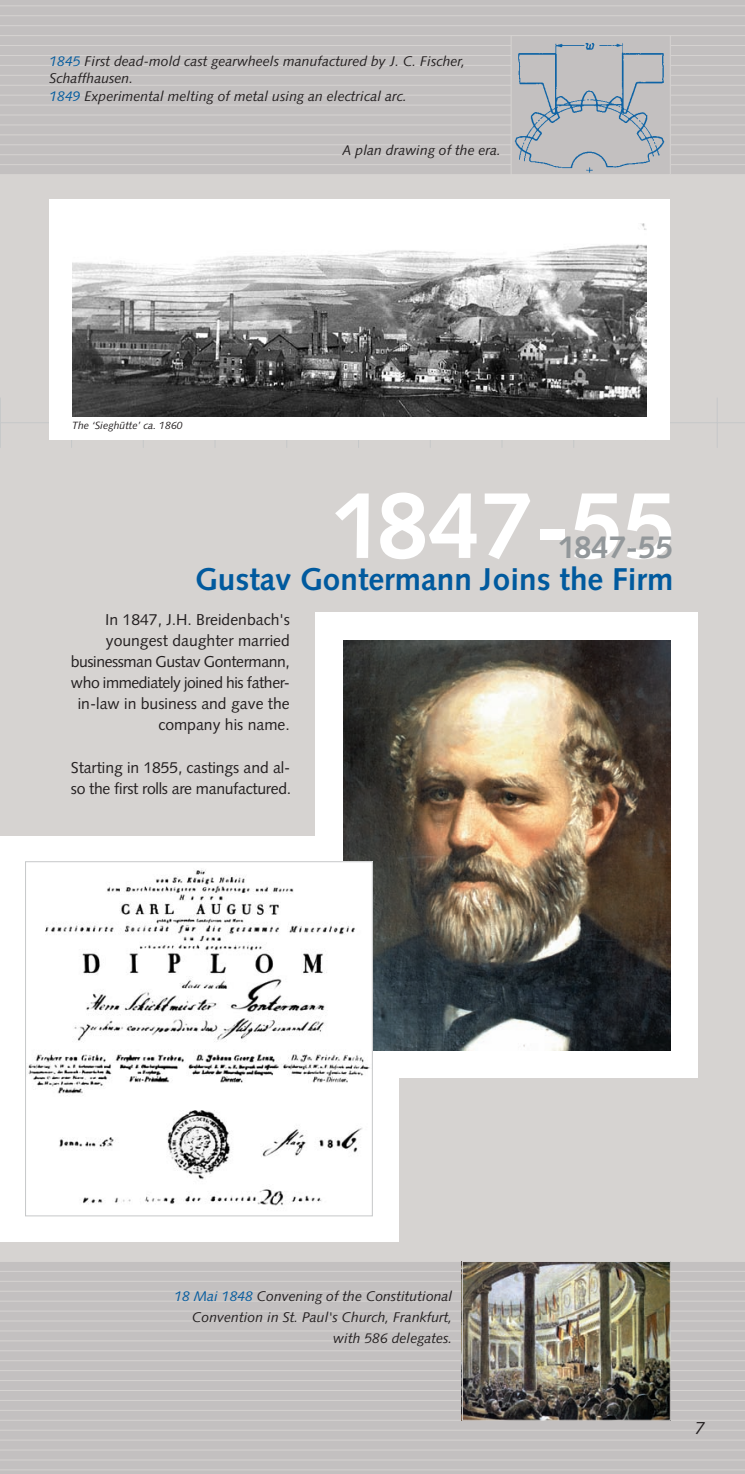
<style>
.page{position:relative;width:745px;height:1474px;background:#fff}
.page>*{position:absolute;margin:0;border:0;box-sizing:border-box;transform-origin:0 0}
.t1{font:700 94.5px "Syntax";color:#fff}
.t2{font:700 31.5px "Syntax";color:#015a9e}
.t3{font:700 31.5px "Syntax";color:#92979a}
.t4{font:italic 17.5px "Syntax";color:#231f20}
.t5{font:15.75px/21px "Syntax";letter-spacing:-.005em;color:#231f20;text-align:right}
.t6{font:italic 14px/21px "Syntax";color:#231f20;text-align:right}
.t7{font:italic 10.5px "Syntax";color:#231f20}
.s1{color:#015a9e}
</style>
<div class="page">
<div style="left:0;top:0;width:744px;height:1473px;background:#d6d3d1"></div>
<div style="left:0;top:0;width:744px;height:174px;background:#c3c0c0"></div>
<div style="left:0;top:1261px;width:744px;height:212px;background:#c3c0c0"></div>
<hr style="left:0;top:164px;width:744px;height:1px;background:#d6d3d1">
<hr style="left:0;top:154px;width:744px;height:1px;background:#d6d3d1">
<hr style="left:0;top:144px;width:744px;height:1px;background:#d6d3d1">
<hr style="left:0;top:135px;width:744px;height:1px;background:#d6d3d1">
<hr style="left:0;top:125px;width:744px;height:1px;background:#d6d3d1">
<hr style="left:0;top:115px;width:744px;height:1px;background:#d6d3d1">
<hr style="left:0;top:105px;width:744px;height:1px;background:#d6d3d1">
<hr style="left:0;top:95px;width:744px;height:1px;background:#d6d3d1">
<hr style="left:0;top:85px;width:744px;height:1px;background:#d6d3d1">
<hr style="left:0;top:75px;width:744px;height:1px;background:#d6d3d1">
<hr style="left:0;top:65px;width:744px;height:1px;background:#d6d3d1">
<hr style="left:0;top:55px;width:744px;height:1px;background:#d6d3d1">
<hr style="left:0;top:45px;width:744px;height:1px;background:#d6d3d1">
<hr style="left:0;top:35px;width:744px;height:1px;background:#d6d3d1">
<hr style="left:0;top:25px;width:744px;height:1px;background:#d6d3d1">
<hr style="left:0;top:15px;width:744px;height:1px;background:#d6d3d1">
<hr style="left:0;top:6px;width:744px;height:1px;background:#d6d3d1">
<hr style="left:0;top:0;width:744px;height:1px;background:#d6d3d1">
<hr style="left:0;top:1419px;width:744px;height:1px;background:#d6d3d1">
<hr style="left:0;top:1409px;width:744px;height:1px;background:#d6d3d1">
<hr style="left:0;top:1399px;width:744px;height:1px;background:#d6d3d1">
<hr style="left:0;top:1390px;width:744px;height:1px;background:#d6d3d1">
<hr style="left:0;top:1380px;width:744px;height:1px;background:#d6d3d1">
<hr style="left:0;top:1370px;width:744px;height:1px;background:#d6d3d1">
<hr style="left:0;top:1360px;width:744px;height:1px;background:#d6d3d1">
<hr style="left:0;top:1350px;width:744px;height:1px;background:#d6d3d1">
<hr style="left:0;top:1340px;width:744px;height:1px;background:#d6d3d1">
<hr style="left:0;top:1330px;width:744px;height:1px;background:#d6d3d1">
<hr style="left:0;top:1320px;width:744px;height:1px;background:#d6d3d1">
<hr style="left:0;top:1310px;width:744px;height:1px;background:#d6d3d1">
<hr style="left:0;top:1300px;width:744px;height:1px;background:#d6d3d1">
<hr style="left:0;top:1290px;width:744px;height:1px;background:#d6d3d1">
<hr style="left:0;top:1280px;width:744px;height:1px;background:#d6d3d1">
<hr style="left:0;top:1270px;width:744px;height:1px;background:#d6d3d1">
<hr style="left:0;top:1261px;width:744px;height:1px;background:#d6d3d1">
<hr style="left:0;top:1473px;width:744px;height:1px;background:#d6d3d1">
<hr style="left:0;top:1469px;width:744px;height:1px;background:#d6d3d1">
<hr style="left:0;top:1459px;width:744px;height:1px;background:#d6d3d1">
<hr style="left:0;top:1449px;width:744px;height:1px;background:#d6d3d1">
<hr style="left:0;top:1439px;width:744px;height:1px;background:#d6d3d1">
<hr style="left:0;top:1429px;width:744px;height:1px;background:#d6d3d1">
<img style="left:461px;top:1261px;width:207px;height:159px">
<div style="left:462px;top:1261px;width:208px;height:159px;border:1px solid #d6d3d1"></div>
<div style="left:315px;top:612px;width:382px;height:465px;background:#fff"></div>
<hr style="left:0;top:422px;width:744px;height:1px;background:#c6c8c9">
<hr style="left:71px;top:398px;width:1px;height:49px;background:#c6c8c9">
<hr style="left:143px;top:398px;width:1px;height:49px;background:#c6c8c9">
<hr style="left:214px;top:398px;width:1px;height:49px;background:#c6c8c9">
<hr style="left:286px;top:398px;width:1px;height:49px;background:#c6c8c9">
<hr style="left:358px;top:398px;width:1px;height:49px;background:#c6c8c9">
<hr style="left:429px;top:398px;width:1px;height:49px;background:#c6c8c9">
<hr style="left:501px;top:398px;width:1px;height:49px;background:#c6c8c9">
<hr style="left:573px;top:398px;width:1px;height:49px;background:#c6c8c9">
<hr style="left:716px;top:398px;width:1px;height:49px;background:#c6c8c9">
<hr style="left:0;top:398px;width:1px;height:49px;background:#c6c8c9">
<div style="left:0;top:836px;width:398px;height:405px;background:#fff"></div>
<img style="left:343px;top:640px;width:327px;height:410px">
<img style="left:28px;top:863px;width:342px;height:343px">
<div style="left:25px;top:861px;width:347px;height:355px;border:1px solid #c6c8c9"></div>
<div style="left:511px;top:36px;width:159px;height:138px;background:#c3c0c0"></div>
<img style="left:514px;top:43px;width:151px;height:130px">
<div style="left:510px;top:35px;width:160px;height:140px;border:1px solid #d6d3d1"></div>
<div style="left:49px;top:199px;width:620px;height:241px;background:#fff"></div>
<img style="left:73px;top:223px;width:573px;height:194px">
<p class="t6" style="left:49px;top:52px;width:417px;line-height:17.5px;text-align:left"><span class="s1">1845</span> First dead-mold cast gearwheels manufactured by J. C. Fischer,<br>Schaffhausen.<br><span class="s1">1849</span> Experimental melting of metal using an electrical arc.</p>
<p class="t6" style="left:342px;top:139px;width:160px">A plan drawing of the era.</p>
<p class="t7" style="left:72px;top:419px;width:112px">The ‘Sieghütte’ ca. 1860</p>
<h1 class="t1" style="left:331px;top:471px;width:346px">1847-55</h1>
<h2 class="t3" style="left:557px;top:529px;width:117px">1847-55</h2>
<h2 class="t2" style="left:195px;top:560px;width:479px">Gustav Gontermann Joins the Firm</h2>
<p class="t5" style="left:71px;top:609px;width:220px">In 1847, J.H. Breidenbach's youngest daughter married businessman Gustav Gontermann, who immediately joined his father&shy;in-law in business and gave the company his name.</p>
<p class="t5" style="left:71px;top:756px;width:221px;text-align:left">Starting in 1855, castings and al&shy;so the first rolls are manufactured.</p>
<p class="t6" style="left:174px;top:1285px;width:279px"><span class="s1">18 Mai 1848</span> Convening of the Constitutional<br>Convention in St. Paul's Church, Frankfurt, with 586 delegates.</p>
<p class="t4" style="left:694px;top:1417px;width:11px">7</p>
</div>
